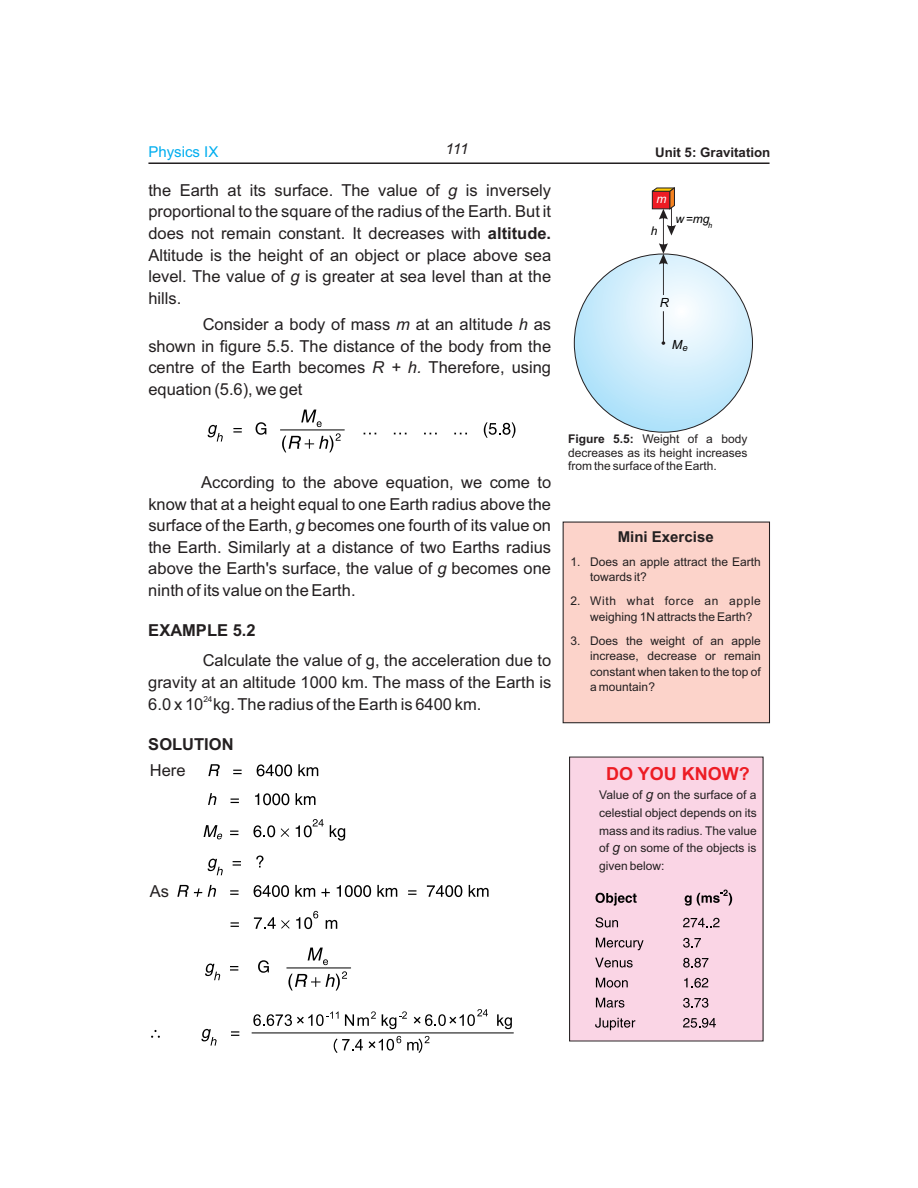
<style>
.page{position:relative;width:918px;height:1188px;background:#fff}
.page>*{position:absolute;margin:0;border:0;box-sizing:border-box;transform-origin:0 0}
.t1{font:700 18px "Arial";color:#ed1c24}
.t2{font:16.5px/21.6px "Arial";color:#231f20;text-align:justify}
.t3{font:700 16.5px "Arial";color:#231f20}
.t4{font:700 15px "Arial";color:#231f20}
.t5{font:15px "Arial";color:#00aeef}
.t6{font:italic 15px "Arial";color:#231f20}
.t7{font:700 13.35px "Arial";color:#231f20}
.t8{font:italic 12.6px "Arial";color:#000}
.t9{font:12px/15.5px "Arial";color:#231f20;text-align:justify}
.t10{font:italic 12px "Arial";color:#000}
.t11{font:italic 12px "Arial";color:#fff}
.t12{font:8.25px "Arial";color:#231f20}
.s1{font-style:italic}
.s2{font-weight:700}
.s3{font-style:italic;font-size:13.5px}
</style>
<div class="page">
<div style="left:569px;top:756px;width:195px;height:286px;background:#fad5e5"></div>
<svg style="left:208px;top:764px;width:12px;height:12px"></svg>
<svg style="left:233px;top:770px;width:9px;height:4px"></svg>
<svg style="left:257px;top:764px;width:35px;height:12px"></svg>
<svg style="left:298px;top:764px;width:20px;height:12px"></svg>
<svg style="left:208px;top:793px;width:9px;height:12px"></svg>
<svg style="left:231px;top:799px;width:8px;height:4px"></svg>
<svg style="left:255px;top:793px;width:34px;height:12px"></svg>
<svg style="left:296px;top:793px;width:20px;height:12px"></svg>
<svg style="left:204px;top:825px;width:18px;height:14px"></svg>
<svg style="left:230px;top:831px;width:8px;height:4px"></svg>
<svg style="left:253px;top:825px;width:22px;height:12px"></svg>
<svg style="left:281px;top:828px;width:8px;height:9px"></svg>
<svg style="left:296px;top:819px;width:28px;height:18px"></svg>
<svg style="left:330px;top:825px;width:15px;height:16px"></svg>
<svg style="left:208px;top:859px;width:15px;height:16px"></svg>
<svg style="left:233px;top:861px;width:8px;height:5px"></svg>
<svg style="left:256px;top:856px;width:8px;height:12px"></svg>
<svg style="left:177px;top:885px;width:25px;height:12px"></svg>
<svg style="left:208px;top:885px;width:8px;height:12px"></svg>
<svg style="left:230px;top:890px;width:9px;height:5px"></svg>
<svg style="left:254px;top:885px;width:35px;height:12px"></svg>
<svg style="left:295px;top:885px;width:20px;height:12px"></svg>
<svg style="left:321px;top:888px;width:9px;height:9px"></svg>
<svg style="left:337px;top:885px;width:34px;height:12px"></svg>
<svg style="left:377px;top:885px;width:20px;height:12px"></svg>
<svg style="left:408px;top:890px;width:8px;height:5px"></svg>
<svg style="left:427px;top:885px;width:35px;height:12px"></svg>
<svg style="left:469px;top:885px;width:20px;height:12px"></svg>
<svg style="left:231px;top:922px;width:8px;height:5px"></svg>
<svg style="left:254px;top:917px;width:36px;height:12px"></svg>
<svg style="left:296px;top:911px;width:22px;height:18px"></svg>
<svg style="left:326px;top:920px;width:11px;height:9px"></svg>
<svg style="left:205px;top:964px;width:15px;height:16px"></svg>
<svg style="left:230px;top:966px;width:8px;height:5px"></svg>
<svg style="left:258px;top:960px;width:11px;height:13px"></svg>
<hr style="left:287px;top:968px;width:64px;height:1px;background:#000">
<svg style="left:308px;top:948px;width:20px;height:17px"></svg>
<svg style="left:288px;top:971px;width:59px;height:20px"></svg>
<svg style="left:151px;top:1030px;width:9px;height:8px"></svg>
<svg style="left:201px;top:1029px;width:16px;height:17px"></svg>
<svg style="left:231px;top:1031px;width:8px;height:5px"></svg>
<hr style="left:252px;top:1033px;width:261px;height:1px;background:#000">
<svg style="left:407px;top:1036px;width:22px;height:17px"></svg>
<svg style="left:369px;top:1036px;width:32px;height:15px"></svg>
<svg style="left:334px;top:1039px;width:29px;height:14px"></svg>
<svg style="left:497px;top:1014px;width:15px;height:15px"></svg>
<svg style="left:414px;top:1009px;width:74px;height:17px"></svg>
<svg style="left:345px;top:1011px;width:31px;height:15px"></svg>
<svg style="left:253px;top:1011px;width:86px;height:15px"></svg>
<svg style="left:382px;top:1011px;width:25px;height:18px"></svg>
<div style="left:562px;top:521px;width:208px;height:203px;background:#fcd3ca"></div>
<svg style="left:596px;top:893px;width:41px;height:13px"></svg>
<svg style="left:685px;top:890px;width:47px;height:16px"></svg>
<svg style="left:596px;top:917px;width:22px;height:11px"></svg>
<svg style="left:596px;top:938px;width:48px;height:12px"></svg>
<svg style="left:595px;top:958px;width:38px;height:10px"></svg>
<svg style="left:596px;top:978px;width:32px;height:10px"></svg>
<svg style="left:596px;top:998px;width:28px;height:10px"></svg>
<svg style="left:595px;top:1018px;width:40px;height:12px"></svg>
<svg style="left:683px;top:918px;width:37px;height:9px"></svg>
<svg style="left:683px;top:938px;width:18px;height:10px"></svg>
<svg style="left:683px;top:958px;width:25px;height:10px"></svg>
<svg style="left:684px;top:978px;width:24px;height:10px"></svg>
<svg style="left:683px;top:998px;width:25px;height:10px"></svg>
<svg style="left:683px;top:1018px;width:33px;height:10px"></svg>
<svg style="left:574px;top:254px;width:179px;height:178px;background:#ceeaf9"></svg>
<hr style="left:663px;top:311px;width:1px;height:32px;background:#231f20">
<svg style="left:652px;top:187px;width:25px;height:108px"></svg>
<svg style="left:233px;top:428px;width:9px;height:5px"></svg>
<svg style="left:256px;top:422px;width:10px;height:13px"></svg>
<hr style="left:280px;top:430px;width:64px;height:1px;background:#000">
<svg style="left:301px;top:410px;width:21px;height:17px"></svg>
<svg style="left:282px;top:433px;width:59px;height:19px"></svg>
<svg style="left:484px;top:422px;width:31px;height:16px"></svg>
<svg style="left:208px;top:425px;width:15px;height:17px"></svg>
<hr style="left:148px;top:162px;width:622px;height:2px;background:#231f20">
<p class="t5" style="left:148px;top:146px;width:72px">Physics IX</p>
<p class="t6" style="left:446px;top:143px;width:24px">111</p>
<p class="t7" style="left:655px;top:147px;width:117px">Unit 5: Gravitation</p>
<p class="t2" style="left:148px;top:181px;width:404px">the Earth at its surface. The value of <span class="s1">g</span> is inversely proportional to the square of the radius of the Earth. But it does not remain constant. It decreases with <span class="s2">altitude.<br></span>Altitude is the height of an object or place above sea level. The value of <span class="s1">g</span> is greater at sea level than at the hills.</p>
<p class="t2" style="left:148px;top:315px;width:404px;text-indent:54px">Consider a body of mass <span class="s1">m</span> at an altitude <span class="s1">h</span> as shown in figure 5.5. The distance of the body from the centre of the Earth becomes <span class="s1">R + h.</span> Therefore, using equation (5.6), we get</p>
<p class="t2" style="left:148px;top:473px;width:404px;text-indent:53px">According to the above equation, we come to know that at a height equal to one Earth radius above the surface of the Earth, <span class="s1">g</span> becomes one fourth of its value on the Earth. Similarly at a distance of two Earths radius above the Earth's surface, the value of <span class="s1">g</span> becomes one ninth of its value on the Earth.</p>
<p class="t3" style="left:148px;top:624px;width:109px">EXAMPLE 5.2</p>
<p class="t2" style="left:148px;top:650px;width:405px;line-height:22.4px;text-align:right">Calculate the value of g, the acceleration due to<br>gravity at an altitude 1000 km. The mass of the Earth is</p>
<p class="t12" style="left:203px;top:696px;width:11px">24</p>
<p class="t2" style="left:148px;top:695px;width:335px">6.0 x 10 kg. The radius of the Earth is 6400 km.</p>
<p class="t3" style="left:148px;top:738px;width:87px">SOLUTION</p>
<p class="t2" style="left:150px;top:760px;width:37px">Here</p>
<p class="t2" style="left:150px;top:882px;width:21px">As</p>
<p class="t11" style="left:657px;top:194px;width:11px">m</p>
<p class="t10" style="left:651px;top:226px;width:8px">h</p>
<p class="t10" style="left:676px;top:214px;width:38px">w=mg<sub>h</sub></p>
<p class="t8" style="left:660px;top:298px;width:11px">R</p>
<p class="t8" style="left:672px;top:339px;width:17px">M<sub>e</sub></p>
<p class="t9" style="left:568px;top:434px;width:181px;line-height:13.4px"><span class="s2">Figure 5.5:</span> Weight of a body decreases as its height increases from the surface of the Earth.</p>
<p class="t4" style="left:618px;top:531px;width:97px">Mini Exercise</p>
<p class="t9" style="left:590px;top:555px;width:172px;text-indent:-20px">1. Does an apple attract the Earth towards it?</p>
<p class="t9" style="left:590px;top:594px;width:172px;text-indent:-20px">2. With what force an apple weighing 1N attracts the Earth?</p>
<p class="t9" style="left:590px;top:634px;width:172px;text-indent:-20px">3. Does the weight of an apple increase, decrease or remain constant when taken to the top of a mountain?</p>
<p class="t1" style="left:606px;top:767px;width:145px">DO YOU KNOW?</p>
<p class="t9" style="left:599px;top:787px;width:159px;line-height:17.5px">Value of <span class="s3">g</span> on the surface of a celestial object depends on its mass and its radius. The value of <span class="s3">g</span> on some of the objects is given below:</p>
</div>
